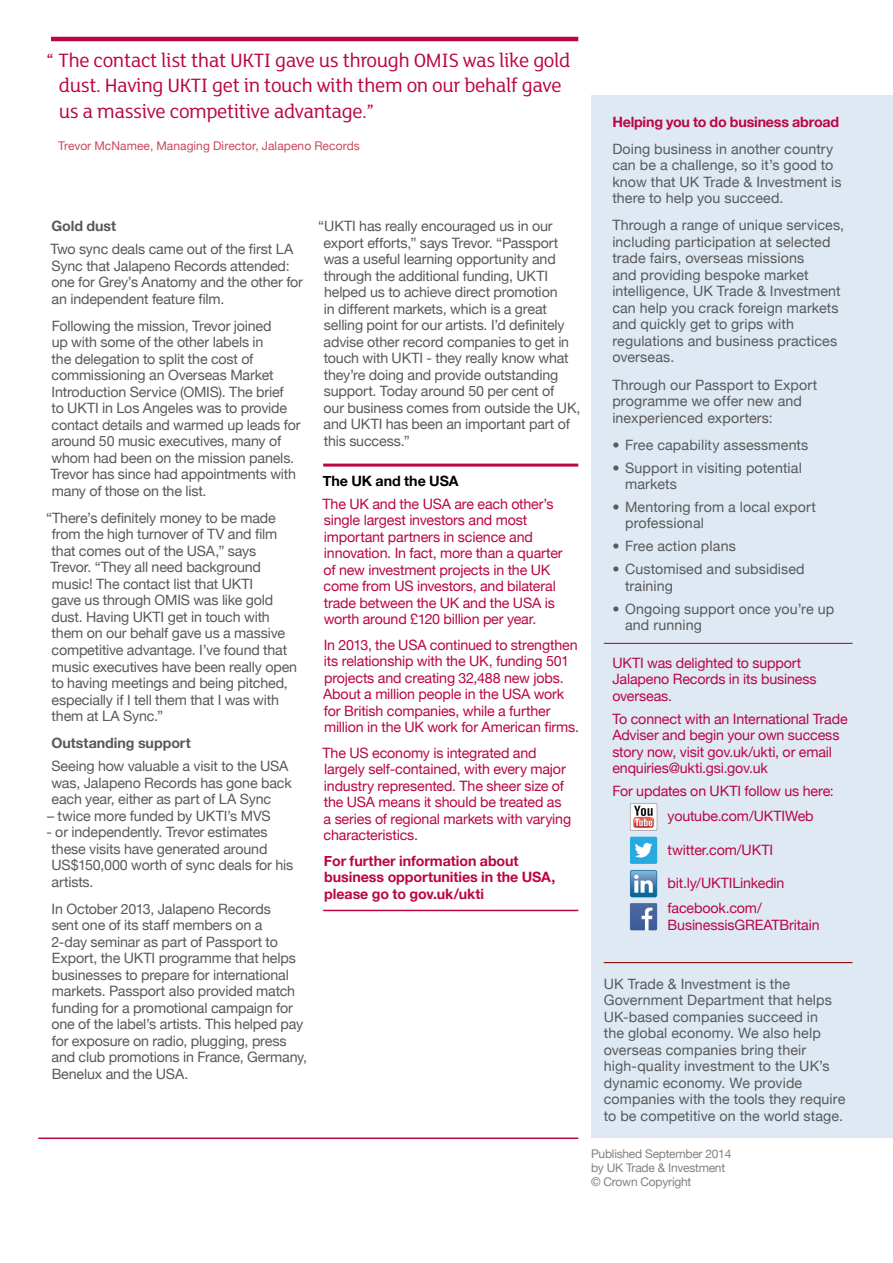
<style>
.page{position:relative;width:893px;height:1263px;background:#fff}
.page>*{position:absolute;margin:0;border:0;box-sizing:border-box;transform-origin:0 0}
._09_Quote{font:21px/25.5px "FS Lola";letter-spacing:-.02em;color:#ba0646}
._04_BodyCopy{font:14.25px/16.5px "Helvetica Neue";letter-spacing:-.01em;color:#58595b}
._04a_BodyCopyHighlig{font:14.25px/16.5px "Helvetica Neue";letter-spacing:-.01em;color:#ba0646}
._04_BodyCopy-2{font:14.25px/16.5px "Helvetica Neue";letter-spacing:.01em;color:#58595b}
.Boilerplate_sign_off{font:14.25px/16.5px "Helvetica Neue";letter-spacing:.01em;color:#58595b}
.CTA_text{font:14.25px/16.5px "Helvetica Neue";letter-spacing:-.01em;color:#ba0646}
._05_Bullet{font:14.25px/16.5px "Helvetica Neue";letter-spacing:.01em;color:#58595b}
.Social_media_links{font:14.25px/16.5px "Helvetica Neue";letter-spacing:-.01em;color:#ba0646}
.Further_info_text{font:700 14.25px/16.5px "Helvetica Neue";letter-spacing:-.005em;color:#ba0646}
.Final_sidebar_bullit{font:14.25px/16.5px "Helvetica Neue";letter-spacing:.01em;color:#58595b}
.above_social_media_l{font:14.25px "Helvetica Neue";letter-spacing:-.015em;color:#ba0646}
._04_BodyCopy-3{font:700 14.25px "Helvetica Neue";letter-spacing:-.015em;color:#ba0646}
._03_Subhead{font:700 14.25px "Helvetica Neue";letter-spacing:-.005em;color:#58595b}
._03a_SubHighlight{font:700 14.25px "Helvetica Neue";letter-spacing:-.005em;color:#000}
._08_Signoff{font:12px/14.2px "Helvetica Neue";letter-spacing:-.02em;color:#808285}
.quotee{font:12px "Helvetica Neue";letter-spacing:.005em;color:#c74a5f}
</style>
<div class="page">
<hr style="left:323px;top:464px;width:255px;height:3px;background:#ba0646">
<hr style="left:323px;top:910px;width:255px;height:1px;background:#ba0646">
<hr style="left:51px;top:37px;width:527px;height:4px;background:#ba0646">
<div style="left:591px;top:96px;width:302px;height:1042px;background:#dfe9f3"></div>
<hr style="left:38px;top:1137px;width:540px;height:2px;background:#ba0646">
<hr style="left:604px;top:643px;width:249px;height:1px;background:#c60651">
<hr style="left:604px;top:962px;width:249px;height:1px;background:#8b0f04">
<svg style="left:630px;top:803px;width:27px;height:28px"></svg>
<svg style="left:630px;top:837px;width:27px;height:27px"></svg>
<svg style="left:630px;top:870px;width:27px;height:27px"></svg>
<svg style="left:630px;top:903px;width:27px;height:27px"></svg>
<p class="_09_Quote" style="left:59px;top:46px;width:513px;text-indent:-12px">“ The contact list that UKTI gave us through OMIS was like gold dust. Having UKTI get in touch with them on our behalf gave us a massive competitive advantage.”</p>
<p class="quotee" style="left:58px;top:138px;width:303px">Trevor McNamee, Managing Director, Jalapeno Records</p>
<p class="_03_Subhead" style="left:51px;top:217px;width:66px">Gold dust</p>
<p class="_04_BodyCopy" style="left:50px;top:241px;width:254px">Two sync deals came out of the first LA Sync that Jalapeno Records attended: one for Grey’s Anatomy and the other for an independent feature film.</p>
<p class="_04_BodyCopy" style="left:50px;top:317px;width:252px">Following the mission, Trevor joined<br>up with some of the other labels in<br>the delegation to split the cost of commissioning an Overseas Market Introduction Service (OMIS). The brief<br>to UKTI in Los Angeles was to provide contact details and warmed up leads for around 50 music executives, many of whom had been on the mission panels.<br>Trevor has since had appointments with many of those on the list.</p>
<p class="_04_BodyCopy" style="left:46px;top:509px;width:253px">“There’s definitely money to be made from the high turnover of TV and film that comes out of the USA,” says<br>Trevor. “They all need background music! The contact list that UKTI<br>gave us through OMIS was like gold dust. Having UKTI get in touch with them on our behalf gave us a massive competitive advantage. I’ve found that music executives have been really open to having meetings and being pitched, especially if I tell them that I was with them at LA Sync.”</p>
<p class="_03_Subhead" style="left:51px;top:734px;width:141px">Outstanding support</p>
<p class="_04_BodyCopy" style="left:51px;top:757px;width:242px">Seeing how valuable a visit to the USA was, Jalapeno Records has gone back each year, either as part of LA Sync</p>
<p class="_04_BodyCopy" style="left:47px;top:807px;width:225px">– twice more funded by UKTI’s MVS</p>
<p class="_04_BodyCopy" style="left:51px;top:823px;width:243px;text-indent:-5px">- or independently. Trevor estimates these visits have generated around<br>US$150,000 worth of sync deals for his artists.</p>
<p class="_04_BodyCopy" style="left:51px;top:900px;width:257px">In October 2013, Jalapeno Records<br>sent one of its staff members on a<br>2-day seminar as part of Passport to Export, the UKTI programme that helps businesses to prepare for international markets. Passport also provided match funding for a promotional campaign for one of the label’s artists. This helped pay for exposure on radio, plugging, press and club promotions in France, Germany, Benelux and the USA.</p>
<p class="_04_BodyCopy" style="left:324px;top:218px;width:258px;text-indent:-5px">“UKTI has really encouraged us in our export efforts,” says Trevor. “Passport was a useful learning opportunity and through the additional funding, UKTI helped us to achieve direct promotion<br>in different markets, which is a great selling point for our artists. I’d definitely advise other record companies to get in touch with UKTI - they really know what they’re doing and provide outstanding support. Today around 50 per cent of<br>our business comes from outside the UK, and UKTI has been an important part of this success.”</p>
<p class="_03a_SubHighlight" style="left:323px;top:472px;width:137px">The UK and the USA</p>
<p class="_04a_BodyCopyHighlig" style="left:323px;top:495px;width:242px">The UK and the USA are each other’s single largest investors and most important partners in science and innovation. In fact, more than a quarter of new investment projects in the UK come from US investors, and bilateral trade between the UK and the USA is worth around £120 billion per year.</p>
<p class="_04a_BodyCopyHighlig" style="left:323px;top:636px;width:257px">In 2013, the USA continued to strengthen its relationship with the UK, funding 501 projects and creating 32,488 new jobs.<br>About a million people in the USA work for British companies, while a further million in the UK work for American firms.</p>
<p class="_04a_BodyCopyHighlig" style="left:323px;top:744px;width:250px">The US economy is integrated and largely self-contained, with every major industry represented. The sheer size of the USA means it should be treated as a series of regional markets with varying characteristics.</p>
<p class="Further_info_text" style="left:324px;top:852px;width:233px">For further information about business opportunities in the USA, please go to gov.uk/ukti</p>
<p class="_04_BodyCopy-3" style="left:612px;top:113px;width:228px">Helping you to do business abroad</p>
<p class="_04_BodyCopy-2" style="left:612px;top:140px;width:231px">Doing business in another country can be a challenge, so it’s good to know that UK Trade &amp; Investment is there to help you succeed.</p>
<p class="_04_BodyCopy-2" style="left:612px;top:217px;width:233px">Through a range of unique services, including participation at selected trade fairs, overseas missions<br>and providing bespoke market intelligence, UK Trade &amp; Investment can help you crack foreign markets and quickly get to grips with regulations and business practices overseas.</p>
<p class="_04_BodyCopy-2" style="left:612px;top:376px;width:207px">Through our Passport to Export programme we offer new and inexperienced exporters:</p>
<p class="_05_Bullet" style="left:612px;top:436px;width:198px">• Free capability assessments</p>
<p class="_05_Bullet" style="left:625px;top:459px;width:178px;text-indent:-13px">• Support in visiting potential markets</p>
<p class="_05_Bullet" style="left:625px;top:498px;width:192px;text-indent:-13px">• Mentoring from a local export professional</p>
<p class="_05_Bullet" style="left:612px;top:538px;width:125px">• Free action plans</p>
<p class="_05_Bullet" style="left:625px;top:561px;width:181px;text-indent:-13px">• Customised and subsidised training</p>
<p class="Final_sidebar_bullit" style="left:625px;top:600px;width:211px;text-indent:-13px">• Ongoing support once you’re up and running</p>
<p class="CTA_text" style="left:612px;top:654px;width:206px">UKTI was delighted to support<br>Jalapeno Records in its business overseas.</p>
<p class="CTA_text" style="left:612px;top:710px;width:237px">To connect with an International Trade Adviser and begin your own success story now, visit gov.uk/ukti, or email enquiries@ukti.gsi.gov.uk</p>
<p class="above_social_media_l" style="left:612px;top:782px;width:223px">For updates on UKTI follow us here:</p>
<p class="Social_media_links" style="left:668px;top:807px;width:148px">youtube.com/UKTIWeb</p>
<p class="Social_media_links" style="left:668px;top:841px;width:107px">twitter.com/UKTI</p>
<p class="Social_media_links" style="left:668px;top:875px;width:118px">bit.ly/UKTILinkedin</p>
<p class="Social_media_links" style="left:668px;top:900px;width:153px">facebook.com/<br>BusinessisGREATBritain</p>
<p class="Boilerplate_sign_off" style="left:604px;top:975px;width:243px">UK Trade &amp; Investment is the<br>Government Department that helps<br>UK-based companies succeed in<br>the global economy. We also help overseas companies bring their high-quality investment to the UK’s dynamic economy. We provide companies with the tools they require to be competitive on the world stage.</p>
<p class="_08_Signoff" style="left:591px;top:1146px;width:142px">Published September 2014 by UK Trade &amp; Investment © Crown Copyright</p>
</div>
